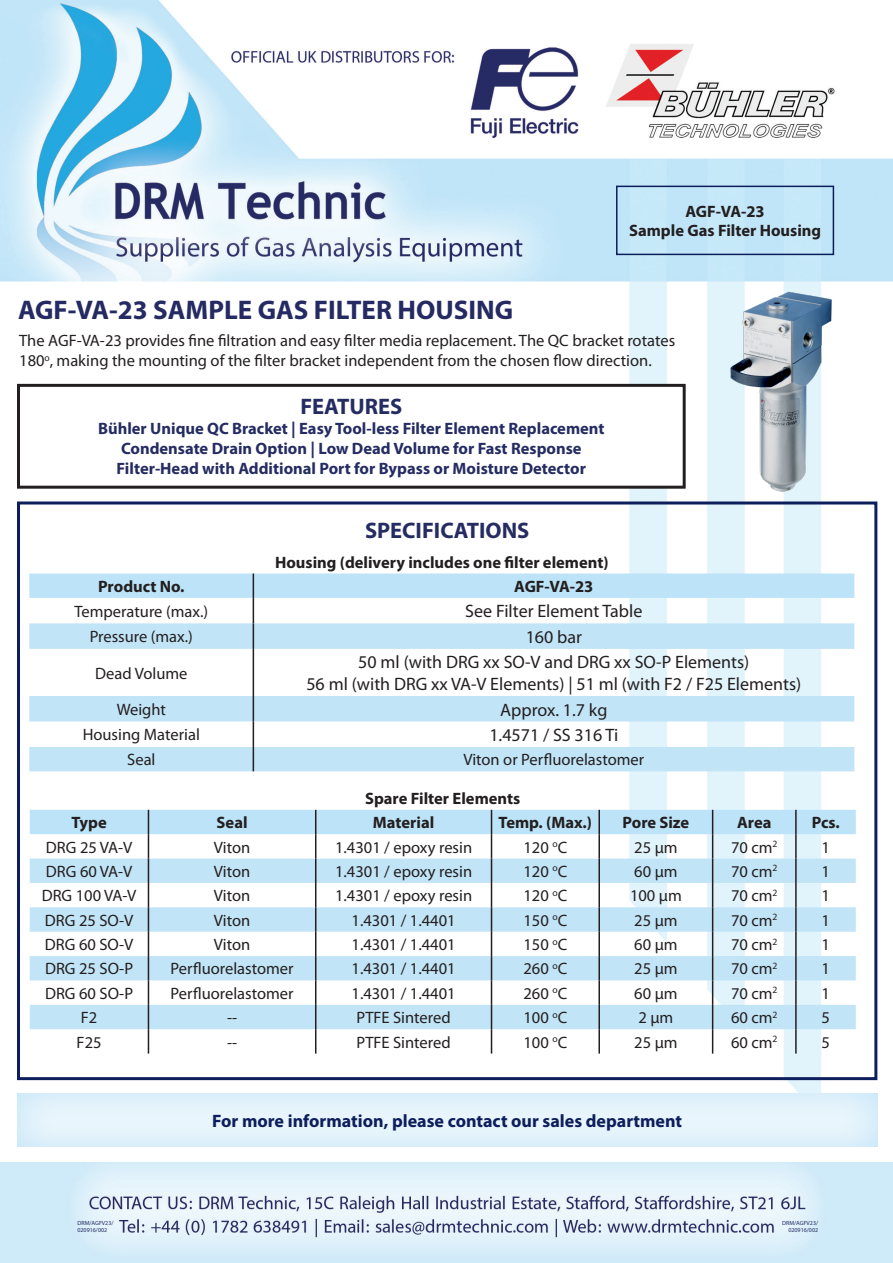
<style>
.page{position:relative;width:893px;height:1263px;background:#fff}
.page>*{position:absolute;margin:0;border:0;box-sizing:border-box;transform-origin:0 0}
.t1{font:700 27px "Myriad Pro";color:#252a63}
.t2{font:700 22.5px "Myriad Pro";color:#252c62}
.t3{font:18px "Myriad Pro";color:#231f20}
.t4{font:700 18px "Myriad Pro";color:#0d1e5c}
.t5{font:16.5px/19.8px "Myriad Pro";color:#231f20}
.t6{font:700 16.5px "Myriad Pro";color:#252c62}
.t7{font:700 16.5px "Myriad Pro";color:#231f20}
.t8{font:6px/7.2px "Myriad Pro";color:#232c61}
</style>
<div class="page">
<img style="left:0;top:0;width:893px;height:1263px">
<div style="left:19px;top:385px;width:665px;height:102px;background:#fff"></div>
<div style="left:17px;top:384px;width:669px;height:105px;border:3px solid #231f20"></div>
<div style="left:17px;top:501px;width:860px;height:579px;border:3px solid #0d1e5c"></div>
<svg style="left:29px;top:649px;width:825px;height:122px"></svg>
<svg style="left:29px;top:573px;width:825px;height:76px"></svg>
<hr style="left:253px;top:649px;width:1px;height:47px;background:#231f20">
<svg style="left:253px;top:696px;width:1px;height:75px"></svg>
<div style="left:14px;top:1091px;width:864px;height:57px;background:#e3f3fb"></div>
<img style="left:730px;top:287px;width:104px;height:210px">
<svg style="left:30px;top:810px;width:826px;height:243px"></svg>
<hr style="left:795px;top:1029px;width:2px;height:24px;background:#231f20">
<div style="left:616px;top:186px;width:218px;height:69px;border:2px solid #0d1e5c"></div>
<p class="t7" style="left:685px;top:200px;width:81px">AGF-VA-23</p>
<p class="t7" style="left:629px;top:220px;width:194px">Sample Gas Filter Housing</p>
<p class="t1" style="left:18px;top:292px;width:496px">AGF-VA-23 SAMPLE GAS FILTER HOUSING</p>
<p class="t5" style="left:19px;top:331px;width:657px">The AGF-VA-23 provides fine filtration and easy filter media replacement. The QC bracket rotates<br>180<sup>o</sup>, making the mounting of the filter bracket independent from the chosen flow direction.</p>
<p class="t2" style="left:300px;top:392px;width:103px">FEATURES</p>
<p class="t6" style="left:98px;top:418px;width:508px">Bühler Unique QC Bracket | Easy Tool-less Filter Element Replacement</p>
<p class="t6" style="left:121px;top:437px;width:462px">Condensate Drain Option | Low Dead Volume for Fast Response</p>
<p class="t6" style="left:117px;top:457px;width:471px">Filter-Head with Additional Port for Bypass or Moisture Detector</p>
<p class="t2" style="left:365px;top:516px;width:166px">SPECIFICATIONS</p>
<p class="t7" style="left:275px;top:551px;width:335px">Housing (delivery includes one filter element)</p>
<p class="t7" style="left:98px;top:576px;width:88px">Product No.</p>
<p class="t7" style="left:514px;top:576px;width:81px">AGF-VA-23</p>
<p class="t5" style="left:75px;top:601px;width:135px">Temperature (max.)</p>
<p class="t3" style="left:465px;top:600px;width:179px">See Filter Element Table</p>
<p class="t5" style="left:90px;top:627px;width:105px">Pressure (max.)</p>
<p class="t3" style="left:526px;top:626px;width:58px">160 bar</p>
<p class="t5" style="left:95px;top:663px;width:94px">Dead Volume</p>
<p class="t3" style="left:358px;top:651px;width:393px">50 ml (with DRG xx SO-V and DRG xx SO-P Elements)</p>
<p class="t3" style="left:306px;top:673px;width:496px">56 ml (with DRG xx VA-V Elements) | 51 ml (with F2 / F25 Elements)</p>
<p class="t5" style="left:117px;top:699px;width:51px">Weight</p>
<p class="t3" style="left:500px;top:698px;width:109px">Approx. 1.7 kg</p>
<p class="t5" style="left:83px;top:725px;width:119px">Housing Material</p>
<p class="t3" style="left:489px;top:724px;width:130px">1.4571 / SS 316 Ti</p>
<p class="t5" style="left:127px;top:750px;width:30px">Seal</p>
<p class="t5" style="left:463px;top:750px;width:182px">Viton or Perfluorelastomer</p>
<p class="t7" style="left:365px;top:787px;width:157px">Spare Filter Elements</p>
<p class="t7" style="left:71px;top:812px;width:37px">Type</p>
<p class="t7" style="left:217px;top:812px;width:32px">Seal</p>
<p class="t7" style="left:373px;top:812px;width:63px">Material</p>
<p class="t7" style="left:499px;top:812px;width:95px">Temp. (Max.)</p>
<p class="t7" style="left:623px;top:812px;width:68px">Pore Size</p>
<p class="t7" style="left:737px;top:812px;width:36px">Area</p>
<p class="t7" style="left:812px;top:812px;width:29px">Pcs.</p>
<p class="t5" style="left:46px;top:837px;width:88px">DRG 25 VA-V</p>
<p class="t5" style="left:214px;top:837px;width:38px">Viton</p>
<p class="t5" style="left:335px;top:837px;width:139px">1.4301 / epoxy resin</p>
<p class="t5" style="left:523px;top:837px;width:45px">120 <sup>o</sup>C</p>
<p class="t5" style="left:634px;top:837px;width:45px">25 µm</p>
<p class="t5" style="left:731px;top:837px;width:48px">70 cm<sup>2</sup></p>
<p class="t5" style="left:822px;top:837px;width:10px">1</p>
<p class="t5" style="left:46px;top:861px;width:88px">DRG 60 VA-V</p>
<p class="t5" style="left:214px;top:861px;width:38px">Viton</p>
<p class="t5" style="left:335px;top:861px;width:139px">1.4301 / epoxy resin</p>
<p class="t5" style="left:523px;top:861px;width:45px">120 <sup>o</sup>C</p>
<p class="t5" style="left:634px;top:861px;width:45px">60 µm</p>
<p class="t5" style="left:731px;top:861px;width:48px">70 cm<sup>2</sup></p>
<p class="t5" style="left:822px;top:861px;width:10px">1</p>
<p class="t5" style="left:42px;top:886px;width:96px">DRG 100 VA-V</p>
<p class="t5" style="left:214px;top:886px;width:38px">Viton</p>
<p class="t5" style="left:335px;top:886px;width:139px">1.4301 / epoxy resin</p>
<p class="t5" style="left:523px;top:886px;width:45px">120 <sup>o</sup>C</p>
<p class="t5" style="left:630px;top:886px;width:53px">100 µm</p>
<p class="t5" style="left:731px;top:886px;width:48px">70 cm<sup>2</sup></p>
<p class="t5" style="left:822px;top:886px;width:10px">1</p>
<p class="t5" style="left:45px;top:910px;width:90px">DRG 25 SO-V</p>
<p class="t5" style="left:214px;top:910px;width:38px">Viton</p>
<p class="t5" style="left:352px;top:910px;width:106px">1.4301 / 1.4401</p>
<p class="t5" style="left:523px;top:910px;width:45px">150 <sup>o</sup>C</p>
<p class="t5" style="left:634px;top:910px;width:45px">25 µm</p>
<p class="t5" style="left:731px;top:910px;width:48px">70 cm<sup>2</sup></p>
<p class="t5" style="left:822px;top:910px;width:10px">1</p>
<p class="t5" style="left:45px;top:934px;width:90px">DRG 60 SO-V</p>
<p class="t5" style="left:214px;top:934px;width:38px">Viton</p>
<p class="t5" style="left:352px;top:934px;width:106px">1.4301 / 1.4401</p>
<p class="t5" style="left:523px;top:934px;width:45px">150 <sup>o</sup>C</p>
<p class="t5" style="left:634px;top:934px;width:45px">60 µm</p>
<p class="t5" style="left:731px;top:934px;width:48px">70 cm<sup>2</sup></p>
<p class="t5" style="left:822px;top:934px;width:10px">1</p>
<p class="t5" style="left:45px;top:959px;width:90px">DRG 25 SO-P</p>
<p class="t5" style="left:171px;top:959px;width:125px">Perfluorelastomer</p>
<p class="t5" style="left:352px;top:959px;width:106px">1.4301 / 1.4401</p>
<p class="t5" style="left:523px;top:959px;width:45px">260 <sup>o</sup>C</p>
<p class="t5" style="left:634px;top:959px;width:45px">25 µm</p>
<p class="t5" style="left:731px;top:959px;width:48px">70 cm<sup>2</sup></p>
<p class="t5" style="left:822px;top:959px;width:10px">1</p>
<p class="t5" style="left:45px;top:983px;width:90px">DRG 60 SO-P</p>
<p class="t5" style="left:171px;top:983px;width:125px">Perfluorelastomer</p>
<p class="t5" style="left:352px;top:983px;width:106px">1.4301 / 1.4401</p>
<p class="t5" style="left:523px;top:983px;width:45px">260 <sup>o</sup>C</p>
<p class="t5" style="left:634px;top:983px;width:45px">60 µm</p>
<p class="t5" style="left:731px;top:983px;width:48px">70 cm<sup>2</sup></p>
<p class="t5" style="left:822px;top:983px;width:10px">1</p>
<p class="t5" style="left:81px;top:1007px;width:18px">F2</p>
<p class="t5" style="left:227px;top:1007px;width:12px">--</p>
<p class="t5" style="left:357px;top:1007px;width:96px">PTFE Sintered</p>
<p class="t5" style="left:523px;top:1007px;width:45px">100 <sup>o</sup>C</p>
<p class="t5" style="left:638px;top:1007px;width:36px">2 µm</p>
<p class="t5" style="left:731px;top:1007px;width:48px">60 cm<sup>2</sup></p>
<p class="t5" style="left:822px;top:1007px;width:10px">5</p>
<p class="t5" style="left:77px;top:1032px;width:26px">F25</p>
<p class="t5" style="left:227px;top:1032px;width:12px">--</p>
<p class="t5" style="left:357px;top:1032px;width:96px">PTFE Sintered</p>
<p class="t5" style="left:523px;top:1032px;width:45px">100 <sup>o</sup>C</p>
<p class="t5" style="left:634px;top:1032px;width:45px">25 µm</p>
<p class="t5" style="left:731px;top:1032px;width:48px">60 cm<sup>2</sup></p>
<p class="t5" style="left:822px;top:1032px;width:10px">5</p>
<p class="t4" style="left:212px;top:1109px;width:471px">For more information, please contact our sales department</p>
<p class="t8" style="left:77px;top:1219px;width:38px">DRM/AGFV23/<br>020916/002</p>
<p class="t8" style="left:782px;top:1219px;width:38px;text-align:right">DRM/AGFV23/<br>020916/002</p>
</div>
